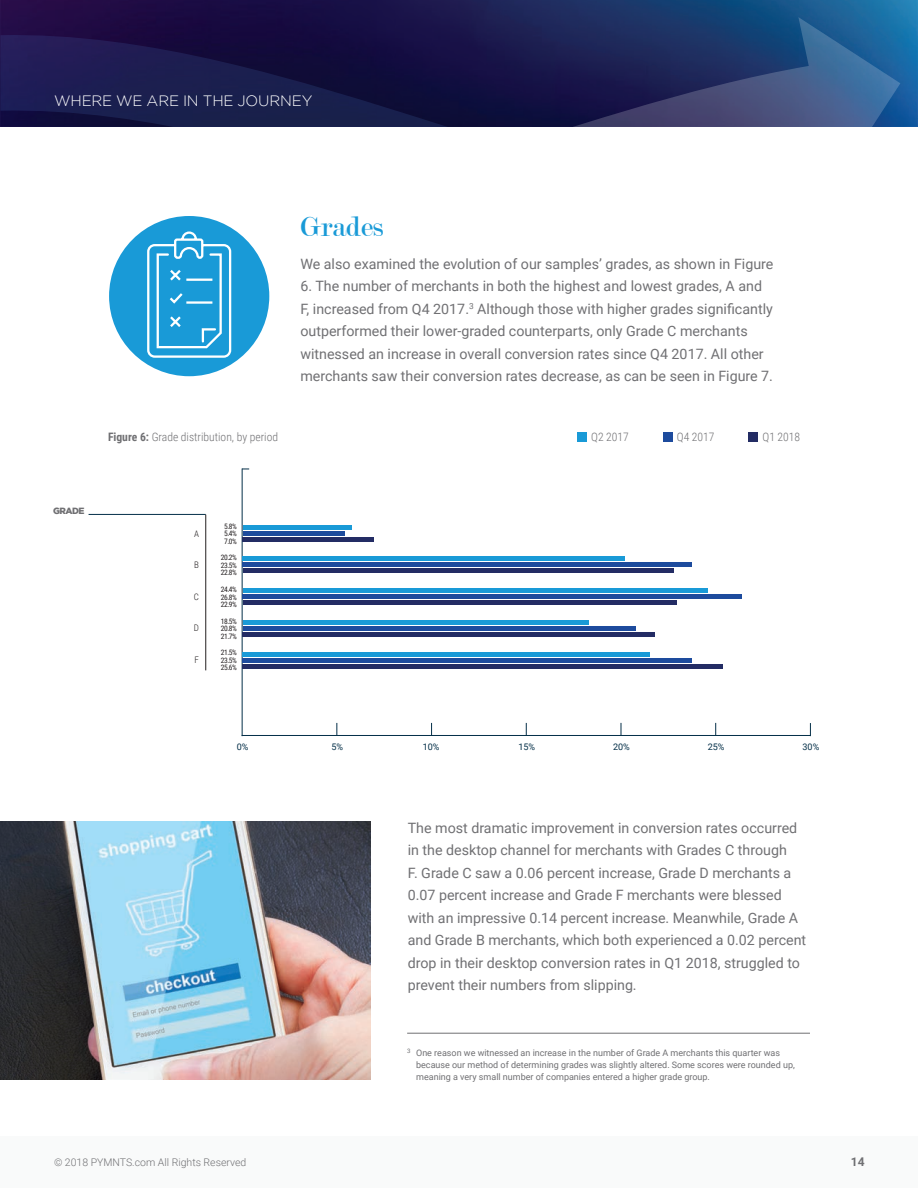
<style>
.page{position:relative;width:918px;height:1188px;background:#fff}
.page>*{position:absolute;margin:0;border:0;box-sizing:border-box;transform-origin:0 0}
.t1{font:30px "Modern";color:#199ad7}
.t2{font:300 15px "Gotham";letter-spacing:-.01em;color:#fff}
.t3{font:14.25px/22.5px "Roboto";color:#707073}
.t4{font:700 12px "Roboto";color:#707073}
.t5{font:300 11.55px "Roboto Condensed";color:#707073}
.t6{font:300 10.5px "Roboto";color:#707073}
.t7{font:9px/12px "Roboto";color:#707073}
.t8{font:9px "Roboto";color:#042f48}
.t9{font:900 9px "Gotham";letter-spacing:-.06em;color:#707073}
.t10{font:300 9px "Roboto Condensed";color:#231f20}
.t11{font:7.5px/7.5px "Roboto Condensed";letter-spacing:-.05em;color:#231f20;text-align:justify}
.s1{font-weight:700}
</style>
<div class="page">
<img style="left:0;top:0;width:918px;height:127px">
<svg style="left:0;top:29px;width:77px;height:98px;background:#1d1851"></svg>
<svg style="left:77px;top:17px;width:823px;height:110px;background:#1e2758"></svg>
<div style="left:0;top:1136px;width:918px;height:52px;background:#f9fafa"></div>
<img style="left:0;top:822px;width:370px;height:258px">
<div style="left:109px;top:216px;width:160px;height:160px;background:#199ad7;border-radius:50%"></div>
<svg style="left:146px;top:220px;width:86px;height:138px"></svg>
<hr style="left:242px;top:735px;width:568px;height:1px;background:#042f48">
<svg style="left:715px;top:723px;width:1px;height:12px"></svg>
<svg style="left:621px;top:723px;width:1px;height:12px"></svg>
<svg style="left:526px;top:723px;width:1px;height:12px"></svg>
<svg style="left:336px;top:723px;width:1px;height:12px"></svg>
<svg style="left:431px;top:723px;width:1px;height:12px"></svg>
<hr style="left:242px;top:468px;width:1px;height:268px;background:#042f48">
<svg style="left:810px;top:723px;width:1px;height:13px"></svg>
<hr style="left:89px;top:514px;width:117px;height:1px;background:#042f48">
<hr style="left:206px;top:515px;width:1px;height:155px;background:#231f20">
<hr style="left:243px;top:531px;width:102px;height:4px;background:#1d4b9d">
<hr style="left:243px;top:537px;width:131px;height:4px;background:#232c64">
<hr style="left:243px;top:525px;width:109px;height:4px;background:#199ad7">
<div style="left:243px;top:626px;width:393px;height:5px;background:#1d4b9d"></div>
<div style="left:243px;top:632px;width:412px;height:5px;background:#232c64"></div>
<div style="left:243px;top:620px;width:346px;height:5px;background:#199ad7"></div>
<hr style="left:243px;top:563px;width:449px;height:4px;background:#1d4b9d">
<hr style="left:243px;top:569px;width:430px;height:4px;background:#232c64">
<hr style="left:243px;top:557px;width:382px;height:4px;background:#199ad7">
<hr style="left:243px;top:658px;width:449px;height:4px;background:#1d4b9d">
<hr style="left:243px;top:664px;width:480px;height:4px;background:#232c64">
<hr style="left:243px;top:652px;width:407px;height:4px;background:#199ad7">
<div style="left:243px;top:594px;width:499px;height:5px;background:#1d4b9d"></div>
<div style="left:243px;top:600px;width:434px;height:5px;background:#232c64"></div>
<div style="left:243px;top:588px;width:464px;height:5px;background:#199ad7"></div>
<div style="left:749px;top:433px;width:9px;height:9px;background:#232c64"></div>
<div style="left:663px;top:432px;width:9px;height:9px;background:#1d4b9d"></div>
<div style="left:577px;top:432px;width:10px;height:9px;background:#199ad7"></div>
<hr style="left:407px;top:1033px;width:403px;height:1px;background:#707073">
<p class="t2" style="left:54px;top:92px;width:260px">WHERE WE ARE IN THE JOURNEY</p>
<p class="t5" style="left:108px;top:428px;width:172px"><span class="s1">Figure 6:</span> Grade distribution, by period</p>
<h1 class="t1" style="left:300px;top:211px;width:85px">Grades</h1>
<p class="t3" style="left:300px;top:252px;width:475px">We also examined the evolution of our samples’ grades, as shown in Figure</p>
<p class="t3" style="left:300px;top:275px;width:474px">6. The number of merchants in both the highest and lowest grades, A and F, increased from Q4 2017.<sup>3</sup> Although those with higher grades significantly outperformed their lower-graded counterparts, only Grade C merchants witnessed an increase in overall conversion rates since Q4 2017. All other merchants saw their conversion rates decrease, as can be seen in Figure 7.</p>
<p class="t5" style="left:591px;top:429px;width:39px">Q2 2017</p>
<p class="t5" style="left:677px;top:429px;width:39px">Q4 2017</p>
<p class="t5" style="left:762px;top:429px;width:39px">Q1 2018</p>
<p class="t9" style="left:53px;top:506px;width:33px">GRADE</p>
<p class="t10" style="left:194px;top:527px;width:6px">A</p>
<p class="t10" style="left:194px;top:559px;width:6px">B</p>
<p class="t10" style="left:194px;top:590px;width:7px">C</p>
<p class="t10" style="left:194px;top:622px;width:7px">D</p>
<p class="t10" style="left:195px;top:653px;width:6px">F</p>
<p class="t11" style="left:224px;top:522px;width:15px">5.8% 5.4% 7.0%</p>
<p class="t11" style="left:221px;top:554px;width:18px">20.2% 23.5% 22.8%</p>
<p class="t11" style="left:221px;top:585px;width:18px">24.4% 26.8% 22.9%</p>
<p class="t11" style="left:221px;top:617px;width:18px">18.5% 20.8% 21.7%</p>
<p class="t11" style="left:221px;top:649px;width:18px">21.5% 23.5% 25.6%</p>
<p class="t8" style="left:237px;top:741px;width:13px">0%</p>
<p class="t8" style="left:331px;top:741px;width:13px">5%</p>
<p class="t8" style="left:423px;top:741px;width:18px">10%</p>
<p class="t8" style="left:518px;top:741px;width:18px">15%</p>
<p class="t8" style="left:613px;top:741px;width:18px">20%</p>
<p class="t8" style="left:708px;top:741px;width:18px">25%</p>
<p class="t8" style="left:803px;top:741px;width:18px">30%</p>
<p class="t3" style="left:408px;top:816px;width:400px">The most dramatic improvement in conversion rates occurred in the desktop channel for merchants with Grades C through<br>F. Grade C saw a 0.06 percent increase, Grade D merchants a 0.07 percent increase and Grade F merchants were blessed with an impressive 0.14 percent increase. Meanwhile, Grade A and Grade B merchants, which both experienced a 0.02 percent drop in their desktop conversion rates in Q1 2018, struggled to prevent their numbers from slipping.</p>
<p class="t7" style="left:416px;top:1046px;width:380px;text-indent:-9px"><sup>3</sup> One reason we witnessed an increase in the number of Grade A merchants this quarter was because our method of determining grades was slightly altered. Some scores were rounded up, meaning a very small number of companies entered a higher grade group.</p>
<p class="t6" style="left:54px;top:1155px;width:194px">© 2018 PYMNTS.com All Rights Reserved</p>
<p class="t4" style="left:851px;top:1153px;width:15px">14</p>
</div>
